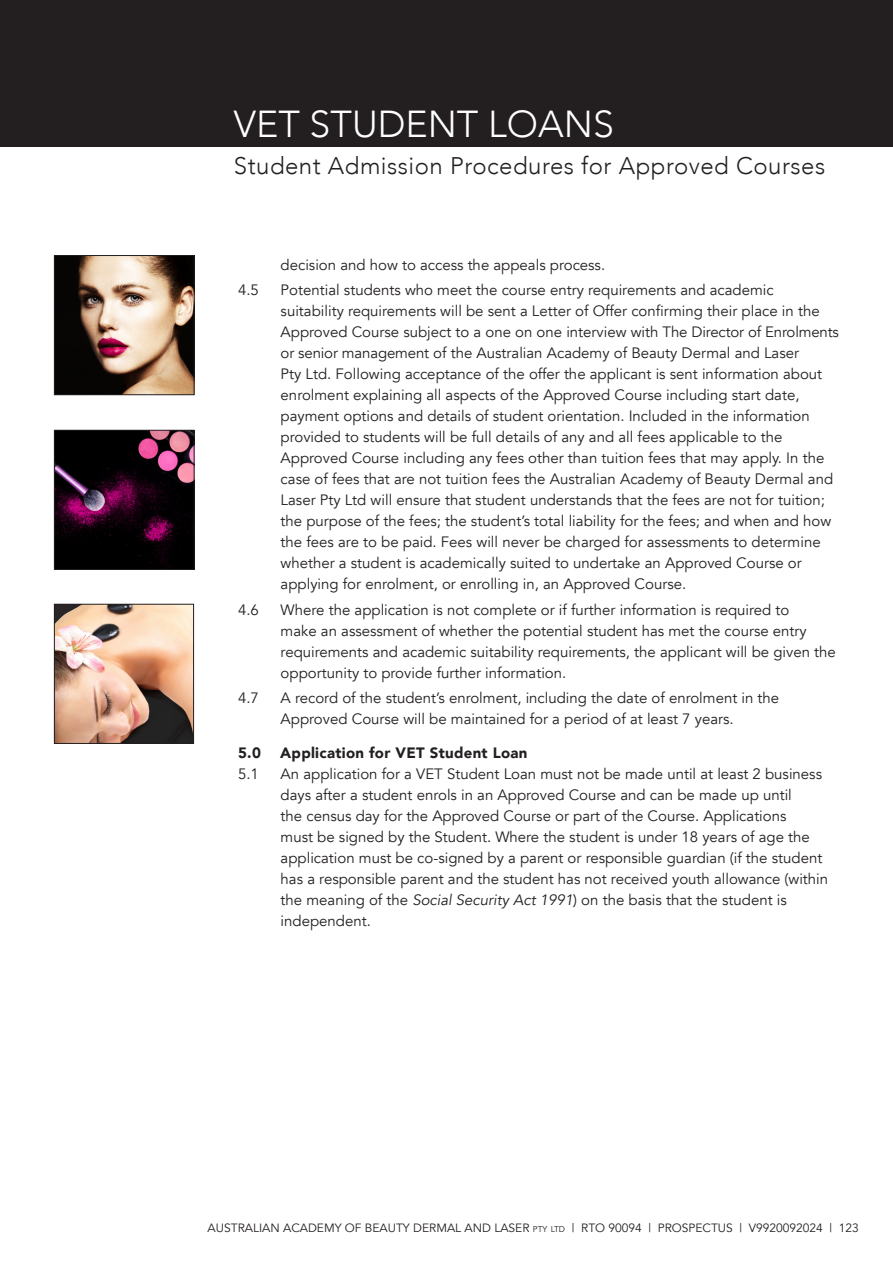
<style>
.page{position:relative;width:893px;height:1263px;background:#fff}
.page>*{position:absolute;margin:0;border:0;box-sizing:border-box;transform-origin:0 0}
.Heading_Top_of_Page{font:300 37.5px "Avenir";color:#fff}
.subheading_top_of_page{font:300 24px "Avenir";letter-spacing:.02em;color:#231f20}
.t1{font:15px/21px "Avenir";color:#231f20}
.Body_Bold{font:900 15px "Avenir";letter-spacing:.02em;color:#231f20}
.t2{font:12px "Avenir";color:#231f20}
.s1{font-style:italic}
.s2{font-size:8.4px}
</style>
<div class="page">
<img style="left:56px;top:432px;width:136px;height:136px">
<div style="left:54px;top:430px;width:140px;height:140px;border:1px solid #231f20"></div>
<img style="left:56px;top:257px;width:136px;height:136px">
<div style="left:54px;top:255px;width:140px;height:140px;border:1px solid #231f20"></div>
<img style="left:56px;top:606px;width:136px;height:136px">
<div style="left:54px;top:604px;width:140px;height:140px;border:1px solid #231f20"></div>
<div style="left:0;top:0;width:893px;height:146px;background:#231f20"></div>
<p class="Heading_Top_of_Page" style="left:234px;top:102px;width:381px">VET STUDENT LOANS</p>
<p class="subheading_top_of_page" style="left:234px;top:152px;width:593px">Student Admission Procedures for Approved Courses</p>
<p class="t1" style="left:281px;top:255px;width:326px">decision and how to access the appeals process.</p>
<p class="t1" style="left:238px;top:280px;width:22px">4.5</p>
<p class="t1" style="left:281px;top:280px;width:560px">Potential students who meet the course entry requirements and academic suitability requirements will be sent a Letter of Offer confirming their place in the Approved Course subject to a one on one interview with The Director of Enrolments or senior management of the Australian Academy of Beauty Dermal and Laser<br>Pty Ltd. Following acceptance of the offer the applicant is sent information about enrolment explaining all aspects of the Approved Course including start date, payment options and details of student orientation. Included in the information provided to students will be full details of any and all fees applicable to the Approved Course including any fees other than tuition fees that may apply. In the case of fees that are not tuition fees the Australian Academy of Beauty Dermal and Laser Pty Ltd will ensure that student understands that the fees are not for tuition; the purpose of the fees; the student’s total liability for the fees; and when and how the fees are to be paid. Fees will never be charged for assessments to determine whether a student is academically suited to undertake an Approved Course or applying for enrolment, or enrolling in, an Approved Course.</p>
<p class="t1" style="left:238px;top:599px;width:22px">4.6</p>
<p class="t1" style="left:281px;top:599px;width:557px">Where the application is not complete or if further information is required to<br>make an assessment of whether the potential student has met the course entry requirements and academic suitability requirements, the applicant will be given the opportunity to provide further information.</p>
<p class="t1" style="left:238px;top:687px;width:22px">4.7</p>
<p class="t1" style="left:281px;top:687px;width:500px">A record of the student’s enrolment, including the date of enrolment in the<br>Approved Course will be maintained for a period of at least 7 years.</p>
<p class="Body_Bold" style="left:238px;top:740px;width:24px">5.0</p>
<p class="Body_Bold" style="left:280px;top:740px;width:249px">Application for VET Student Loan</p>
<p class="t1" style="left:238px;top:763px;width:22px">5.1</p>
<p class="t1" style="left:281px;top:763px;width:549px">An application for a VET Student Loan must not be made until at least 2 business days after a student enrols in an Approved Course and can be made up until<br>the census day for the Approved Course or part of the Course. Applications<br>must be signed by the Student. Where the student is under 18 years of age the application must be co-signed by a parent or responsible guardian (if the student has a responsible parent and the student has not received youth allowance (within the meaning of the <span class="s1">Social Security Act 1991</span>) on the basis that the student is independent.</p>
<p class="t2" style="left:208px;top:1221px;width:653px">AUSTRALIAN ACADEMY OF BEAUTY DERMAL AND LASER <span class="s2">pty ltd</span> | RTO 90094 | PROSPECTUS | V9920092024 | 123</p>
</div>
